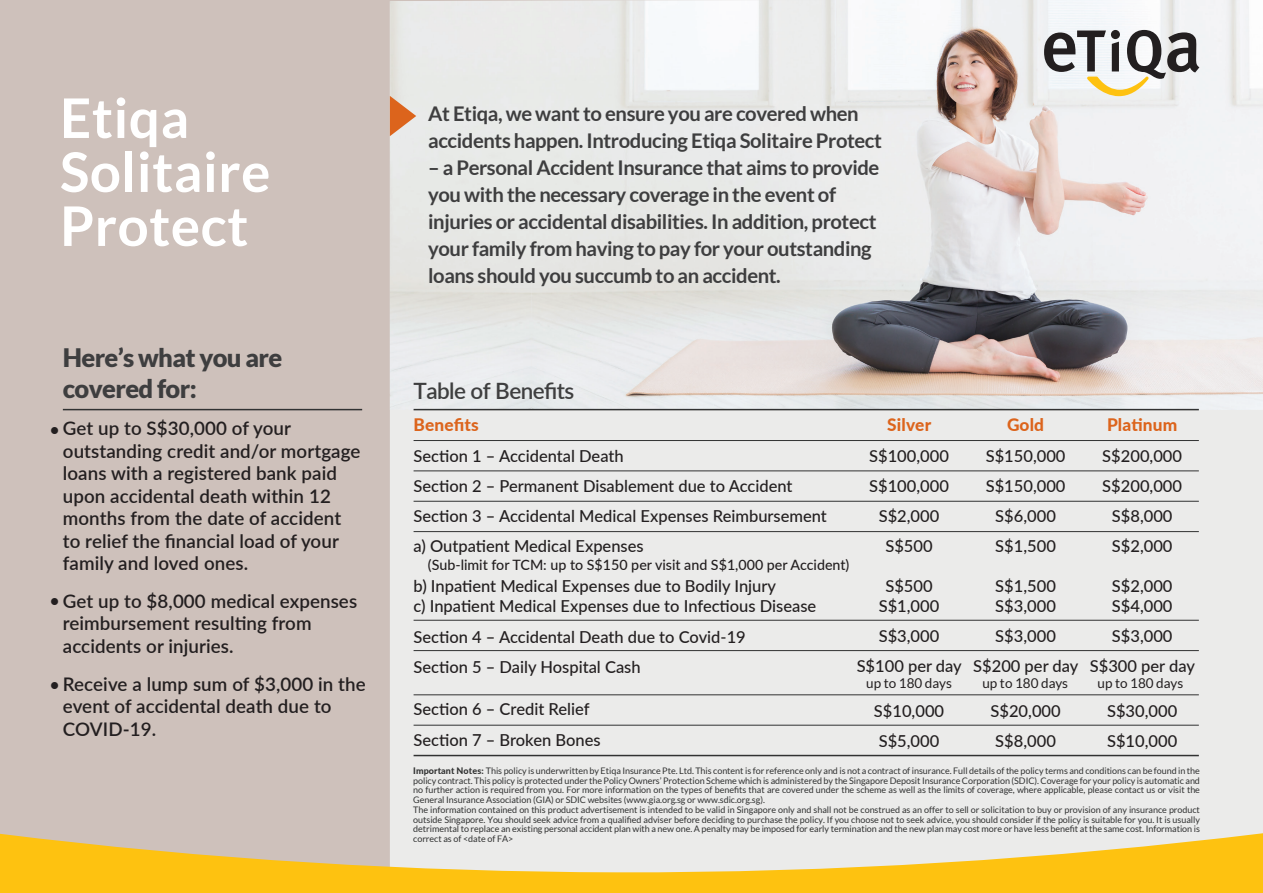
<style>
.page{position:relative;width:1263px;height:893px;background:#cec1bb}
.page>*{position:absolute;margin:0;border:0;box-sizing:border-box;transform-origin:0 0}
.t1{font:700 54.6px/54px "Lato";letter-spacing:.01em;color:#fff}
.t2{font:900 25.5px/30.6px "Lato";letter-spacing:-.025em;color:#3e3e3f}
.t3{font:600 22.5px "Lato";letter-spacing:-.025em;color:#3e3e3f}
.t4{font:700 20.25px/27px "Lato";letter-spacing:-.02em;color:#3e3e3f}
.t5{font:600 18.75px/22.5px "Lato";letter-spacing:.005em;color:#231f20}
.t6{font:800 17.25px "Lato";letter-spacing:.01em;color:#dc641c}
.t7{font:500 16.5px/30.3px "Lato";color:#231f20}
.t8{font:500 14.25px "Lato";color:#231f20}
.t9{font:13.5px "Lato";color:#231f20}
.t10{font:9px/9.8px "Lato";letter-spacing:-.005em;color:#313232}
.s1{font-weight:500;font-size:18px}
.s2{font-weight:800}
</style>
<div class="page">
<div style="left:390px;top:410px;width:873px;height:423px;background:#ebebea"></div>
<img style="left:390px;top:0;width:873px;height:410px">
<svg style="left:0;top:833px;width:1263px;height:60px;background:#f2cf6a"></svg>
<svg style="left:1044px;top:30px;width:155px;height:66px;background:#b6b4ae"></svg>
<div style="left:1111px;top:30px;width:9px;height:9px;background:#231f20;border-radius:50%"></div>
<hr style="left:414px;top:409px;width:785px;height:1px;background:#313232">
<hr style="left:414px;top:501px;width:785px;height:1px;background:#313232">
<hr style="left:414px;top:470px;width:785px;height:1px;background:#313232">
<hr style="left:414px;top:440px;width:785px;height:1px;background:#313232">
<hr style="left:414px;top:531px;width:785px;height:1px;background:#313232">
<hr style="left:414px;top:725px;width:785px;height:1px;background:#313232">
<hr style="left:414px;top:694px;width:785px;height:1px;background:#313232">
<hr style="left:414px;top:650px;width:785px;height:1px;background:#313232">
<hr style="left:414px;top:620px;width:785px;height:1px;background:#313232">
<hr style="left:414px;top:755px;width:785px;height:1px;background:#313232">
<hr style="left:63px;top:409px;width:299px;height:1px;background:#313232">
<svg style="left:390px;top:96px;width:26px;height:40px"></svg>
<h1 class="t1" style="left:60px;top:90px;width:212px">Etiqa<br>Solitaire<br>Protect</h1>
<h2 class="t2" style="left:63px;top:342px;width:221px">Here’s what you are covered for:</h2>
<h3 class="t4" style="left:428px;top:100px;width:455px">At Etiqa, we want to ensure you are covered when accidents happen. Introducing Etiqa Solitaire Protect</h3>
<p class="t4" style="left:428px;top:154px;width:453px">– a Personal Accident Insurance that aims to provide you with the necessary coverage in the event of injuries or accidental disabilities. In addition, protect your family from having to pay for your outstanding loans should you succumb to an accident.</p>
<h3 class="t3" style="left:414px;top:375px;width:162px">Table of Benefits</h3>
<h3 class="t6" style="left:414px;top:412px;width:67px">Benefits</h3>
<h3 class="t5" style="left:49px;top:417px;width:243px"><span class="s1">•</span> Get up to S$30,000 of your</h3>
<h3 class="t6" style="left:1107px;top:412px;width:72px">Platinum</h3>
<h3 class="t5" style="left:63px;top:439px;width:299px">outstanding credit and/or mortgage loans with a registered bank paid upon accidental death within 12 months from the date of accident to relief the financial load of your family and loved ones.</h3>
<h3 class="t5" style="left:63px;top:589px;width:296px;text-indent:-13px"><span class="s1">•</span> Get up to $8,000 medical expenses reimbursement resulting from accidents or injuries.</h3>
<h3 class="t5" style="left:63px;top:672px;width:304px;text-indent:-13px"><span class="s1">•</span> Receive a lump sum of $3,000 in the event of accidental death due to<br>COVID-19.</h3>
<h3 class="t6" style="left:887px;top:412px;width:45px">Silver</h3>
<h3 class="t6" style="left:1007px;top:412px;width:39px">Gold</h3>
<h3 class="t7" style="left:869px;top:440px;width:81px;text-align:center">S$100,000<br>S$100,000<br>S$2,000<br>S$500</h3>
<h3 class="t7" style="left:879px;top:575px;width:62px;line-height:19.8px;text-align:center">S$500<br>S$1,000</h3>
<h3 class="t7" style="left:857px;top:620px;width:107px;text-align:center">S$3,000<br>S$100 per day</h3>
<h3 class="t7" style="left:874px;top:695px;width:72px">S$10,000<br>S$5,000</h3>
<h3 class="t7" style="left:986px;top:440px;width:81px;text-align:center">S$150,000<br>S$150,000<br>S$6,000<br>S$1,500</h3>
<h3 class="t7" style="left:995px;top:575px;width:62px;line-height:19.8px">S$1,500<br>S$3,000</h3>
<h3 class="t7" style="left:973px;top:620px;width:107px;text-align:center">S$3,000<br>S$200 per day</h3>
<h3 class="t7" style="left:990px;top:695px;width:72px">S$20,000<br>S$8,000</h3>
<h3 class="t7" style="left:1102px;top:440px;width:81px;text-align:center">S$200,000<br>S$200,000<br>S$8,000<br>S$2,000</h3>
<h3 class="t7" style="left:1112px;top:575px;width:62px;line-height:19.8px">S$2,000<br>S$4,000</h3>
<h3 class="t7" style="left:1090px;top:620px;width:107px;text-align:center">S$3,000<br>S$300 per day</h3>
<h3 class="t7" style="left:1107px;top:695px;width:72px">S$30,000<br>S$10,000</h3>
<h3 class="t7" style="left:414px;top:440px;width:415px">Section 1 – Accidental Death<br>Section 2 – Permanent Disablement due to Accident Section 3 – Accidental Medical Expenses Reimbursement a) Outpatient Medical Expenses</h3>
<h3 class="t8" style="left:428px;top:554px;width:423px">(Sub-limit for TCM: up to S$150 per visit and S$1,000 per Accident)</h3>
<h3 class="t7" style="left:414px;top:576px;width:404px;line-height:19.8px">b) Inpatient Medical Expenses due to Bodily Injury<br>c) Inpatient Medical Expenses due to Infectious Disease</h3>
<h3 class="t7" style="left:414px;top:621px;width:334px">Section 4 – Accidental Death due to Covid-19<br>Section 5 – Daily Hospital Cash</h3>
<h3 class="t7" style="left:414px;top:694px;width:188px">Section 6 – Credit Relief<br>Section 7 – Broken Bones</h3>
<h3 class="t9" style="left:866px;top:675px;width:87px">up to 180 days</h3>
<h3 class="t9" style="left:982px;top:675px;width:87px">up to 180 days</h3>
<h3 class="t9" style="left:1097px;top:675px;width:87px">up to 180 days</h3>
<p class="t10" style="left:413px;top:766px;width:788px"><span class="s2">Important Notes:</span> This policy is underwritten by Etiqa Insurance Pte. Ltd. This content is for reference only and is not a contract of insurance. Full details of the policy terms and conditions can be found in the policy contract. This policy is protected under the Policy Owners’ Protection Scheme which is administered by the Singapore Deposit Insurance Corporation (SDIC). Coverage for your policy is automatic and no further action is required from you. For more information on the types of benefits that are covered under the scheme as well as the limits of coverage, where applicable, please contact us or visit the General Insurance Association (GIA) or SDIC websites (www.gia.org.sg or www.sdic.org.sg).<br>The information contained on this product advertisement is intended to be valid in Singapore only and shall not be construed as an offer to sell or solicitation to buy or provision of any insurance product outside Singapore. You should seek advice from a qualified adviser before deciding to purchase the policy. If you choose not to seek advice, you should consider if the policy is suitable for you. It is usually detrimental to replace an existing personal accident plan with a new one. A penalty may be imposed for early termination and the new plan may cost more or have less benefit at the same cost. Information is correct as of &lt;date of FA&gt;</p>
</div>
